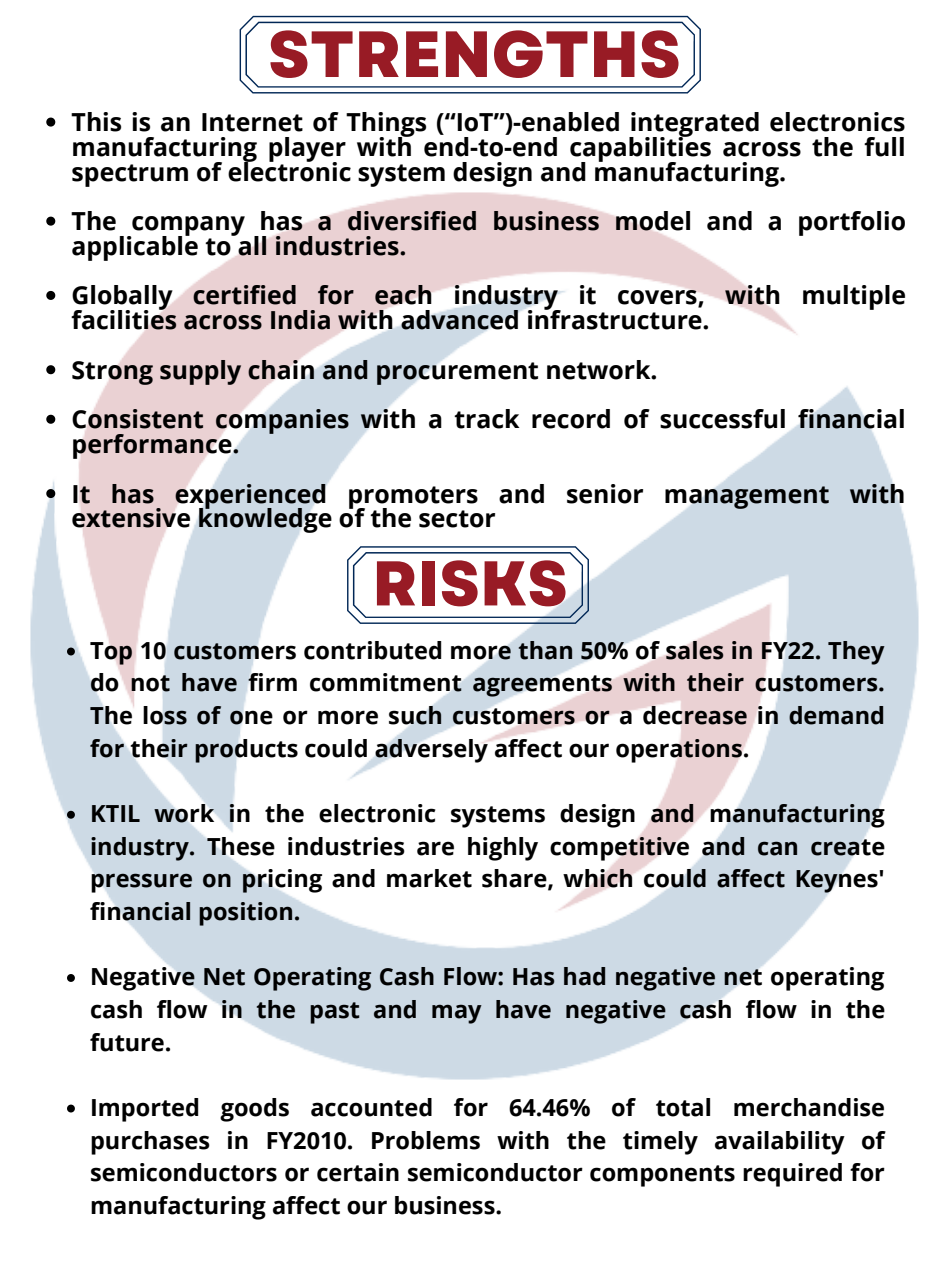
<style>
.page{position:relative;width:935px;height:1272px;background:#fff}
.page>*{position:absolute;margin:0;border:0;box-sizing:border-box;transform-origin:0 0}
.t1{font:800 65.1px "Garet";color:#981b25}
.t2{font:800 63px "Garet";color:#981b25}
.t3{font:700 24.9px/24.8px "Open Sans";color:#000}
.t4{font:700 23.55px/32.7px "Open Sans";color:#000;text-align:justify}
</style>
<div class="page">
<img style="left:30px;top:192px;width:889px;height:888px">
<svg style="left:240px;top:16px;width:461px;height:77px"></svg>
<svg style="left:67px;top:647px;width:8px;height:8px"></svg>
<svg style="left:67px;top:810px;width:8px;height:8px"></svg>
<svg style="left:67px;top:973px;width:8px;height:8px"></svg>
<svg style="left:67px;top:1104px;width:8px;height:8px"></svg>
<svg style="left:347px;top:546px;width:242px;height:78px"></svg>
<svg style="left:46px;top:118px;width:9px;height:9px"></svg>
<svg style="left:46px;top:217px;width:9px;height:9px"></svg>
<svg style="left:46px;top:291px;width:9px;height:9px"></svg>
<svg style="left:46px;top:365px;width:9px;height:9px"></svg>
<svg style="left:46px;top:415px;width:9px;height:9px"></svg>
<svg style="left:46px;top:489px;width:9px;height:9px"></svg>
<h1 class="t1" style="left:268px;top:7px;width:414px">STRENGTHS</h1>
<p class="t3" style="left:72px;top:109px;width:835px;text-align:justify">This is an Internet of Things (“IoT”)-enabled integrated electronics manufacturing player with end-to-end capabilities across the full spectrum of electronic system design and manufacturing.</p>
<p class="t3" style="left:72px;top:208px;width:836px">The company has a diversified business model and a portfolio applicable to all industries.</p>
<p class="t3" style="left:72px;top:282px;width:836px">Globally certified for each industry it covers, with multiple facilities across India with advanced infrastructure.</p>
<p class="t3" style="left:72px;top:344px;width:836px;line-height:49.5px">Strong supply chain and procurement network.<br>Consistent companies with a track record of successful financial</p>
<p class="t3" style="left:72px;top:418px;width:835px;line-height:49.5px">performance.<br>It has experienced promoters and senior management with</p>
<p class="t3" style="left:72px;top:505px;width:426px">extensive knowledge of the sector</p>
<h2 class="t2" style="left:372px;top:538px;width:197px">RISKS</h2>
<p class="t4" style="left:90px;top:633px;width:796px">Top 10 customers contributed more than 50% of sales in FY22. They do not have firm commitment agreements with their customers.<br>The loss of one or more such customers or a decrease in demand for their products could adversely affect our operations.</p>
<p class="t4" style="left:90px;top:796px;width:797px">KTIL work in the electronic systems design and manufacturing industry. These industries are highly competitive and can create pressure on pricing and market share, which could affect Keynes' financial position.</p>
<p class="t4" style="left:90px;top:959px;width:797px">Negative Net Operating Cash Flow: Has had negative net operating cash flow in the past and may have negative cash flow in the future.</p>
<p class="t4" style="left:90px;top:1090px;width:796px">Imported goods accounted for 64.46% of total merchandise purchases in FY2010. Problems with the timely availability of semiconductors or certain semiconductor components required for manufacturing affect our business.</p>
</div>
